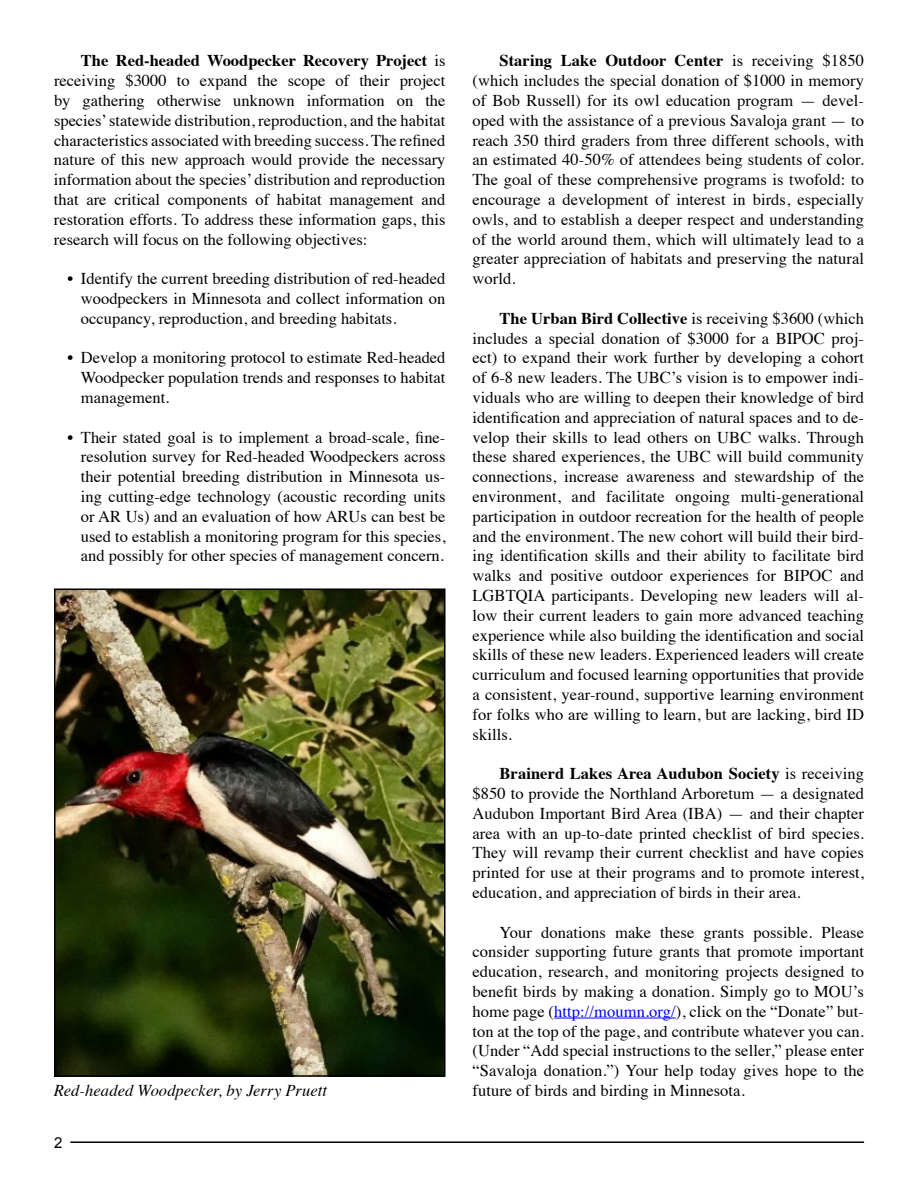
<style>
.page{position:relative;width:918px;height:1188px;background:#fff}
.page>*{position:absolute;margin:0;border:0;box-sizing:border-box;transform-origin:0 0}
.t1{font:16.5px/19.8px "Times";color:#000;text-align:justify}
.t2{font:italic 16.5px "Times";color:#000}
.t3{font:15px "Arial";color:#000}
.s1{font-weight:700}
.s2{color:#00f}
</style>
<div class="page">
<hr style="left:70px;top:1141px;width:794px;height:2px;background:#000">
<hr style="left:554px;top:1018px;width:122px;height:1px;background:#00f">
<img style="left:57px;top:591px;width:386px;height:483px">
<div style="left:54px;top:588px;width:392px;height:489px;border:2px solid #000"></div>
<p class="t1" style="left:54px;top:50px;width:393px;text-indent:27px"><span class="s1">The Red-headed Woodpecker Recovery Project</span> is receiving $3000 to expand the scope of their project by gathering otherwise unknown information on the species’ statewide distribution, reproduction, and the habitat characteristics associated with breeding success. The refined nature of this new approach would provide the necessary information about the species’ distribution and reproduction that are critical components of habitat management and restoration efforts. To address these information gaps, this research will focus on the following objectives:</p>
<p class="t1" style="left:81px;top:267px;width:366px;text-indent:-13px">• Identify the current breeding distribution of red-headed woodpeckers in Minnesota and collect information on occupancy, reproduction, and breeding habitats.</p>
<p class="t1" style="left:81px;top:347px;width:366px;text-indent:-13px">• Develop a monitoring protocol to estimate Red-headed Woodpecker population trends and responses to habitat management.</p>
<p class="t1" style="left:81px;top:426px;width:366px;text-indent:-13px">• Their stated goal is to implement a broad-scale, fine&shy;resolution survey for Red-headed Woodpeckers across their potential breeding distribution in Minnesota us&shy;ing cutting-edge technology (acoustic recording units or AR Us) and an evaluation of how ARUs can best be used to establish a monitoring program for this species, and possibly for other species of management concern.</p>
<p class="t2" style="left:54px;top:1076px;width:275px">Red-headed Woodpecker, by Jerry Pruett</p>
<p class="t3" style="left:54px;top:1133px;width:10px">2</p>
<p class="t1" style="left:472px;top:50px;width:393px;text-indent:27px"><span class="s1">Staring Lake Outdoor Center</span> is receiving $1850 (which includes the special donation of $1000 in memory of Bob Russell) for its owl education program — devel&shy;oped with the assistance of a previous Savaloja grant — to reach 350 third graders from three different schools, with an estimated 40-50% of attendees being students of color.<br>The goal of these comprehensive programs is twofold: to encourage a development of interest in birds, especially owls, and to establish a deeper respect and understanding of the world around them, which will ultimately lead to a greater appreciation of habitats and preserving the natural world.</p>
<p class="t1" style="left:472px;top:307px;width:393px;text-indent:27px"><span class="s1">The Urban Bird Collective</span> is receiving $3600 (which includes a special donation of $3000 for a BIPOC proj&shy;ect) to expand their work further by developing a cohort of 6-8 new leaders. The UBC’s vision is to empower indi&shy;viduals who are willing to deepen their knowledge of bird identification and appreciation of natural spaces and to de&shy;velop their skills to lead others on UBC walks. Through these shared experiences, the UBC will build community connections, increase awareness and stewardship of the environment, and facilitate ongoing multi-generational participation in outdoor recreation for the health of people and the environment. The new cohort will build their bird&shy;ing identification skills and their ability to facilitate bird walks and positive outdoor experiences for BIPOC and LGBTQIA participants. Developing new leaders will al&shy;low their current leaders to gain more advanced teaching experience while also building the identification and social skills of these new leaders. Experienced leaders will create curriculum and focused learning opportunities that provide a consistent, year-round, supportive learning environment for folks who are willing to learn, but are lacking, bird ID skills.</p>
<p class="t1" style="left:473px;top:762px;width:393px;text-indent:27px"><span class="s1">Brainerd Lakes Area Audubon Society</span> is receiving $850 to provide the Northland Arboretum — a designated Audubon Important Bird Area (IBA) — and their chapter area with an up-to-date printed checklist of bird species.<br>They will revamp their current checklist and have copies printed for use at their programs and to promote interest, education, and appreciation of birds in their area.</p>
<p class="t1" style="left:473px;top:921px;width:393px;text-indent:27px">Your donations make these grants possible. Please consider supporting future grants that promote important education, research, and monitoring projects designed to benefit birds by making a donation. Simply go to MOU’s home page (<span class="s2">http://moumn.org/</span>), click on the “Donate” but&shy;ton at the top of the page, and contribute whatever you can. (Under “Add special instructions to the seller,” please enter “Savaloja donation.”) Your help today gives hope to the future of birds and birding in Minnesota.</p>
</div>
